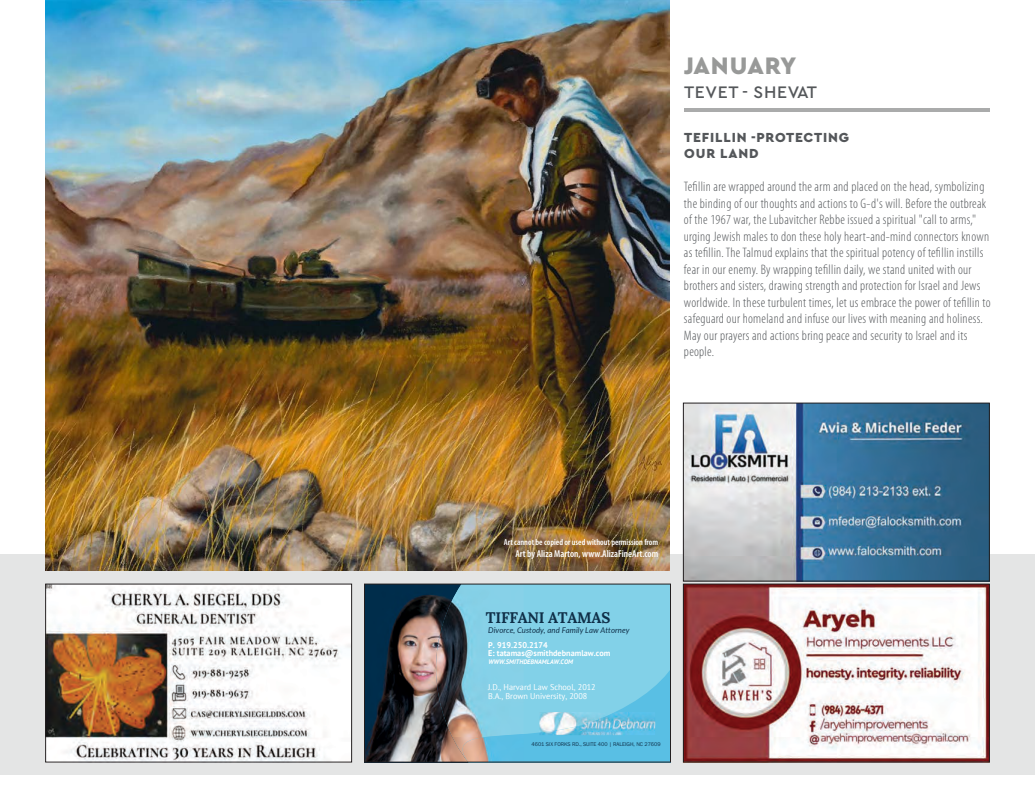
<style>
.page{position:relative;width:1035px;height:810px;background:#fff}
.page>*{position:absolute;margin:0;border:0;box-sizing:border-box;transform-origin:0 0}
.t1{font:900 25px "Cera Pro";letter-spacing:.015em;color:#989998}
.t2{font:500 17.5px "Cera Pro";letter-spacing:.04em;color:#54575a}
.t3{font:700 15.25px "Lora";letter-spacing:-.015em;color:#0f2f48}
.t4{font:300 condensed 13.75px/16.5px "Myriad Pro";letter-spacing:.02em;color:#54575a}
.t5{font:900 13.75px/16.5px "Cera Pro";letter-spacing:.06em;color:#54575a}
.t6{font:600 condensed 10px "Myriad Pro";color:#fff}
.t7{font:600 condensed 8.75px "Myriad Pro";color:#fff}
.t8{font:8.38px/9.8px "PT Sans";color:#fff}
.t9{font:700 8.38px/7.9px "PT Sans";color:#fff}
.t10{font:italic 7.88px "Lato";letter-spacing:.005em;color:#0f2f48}
.t11{font:italic 700 6.5px "PT Sans";color:#fff}
.t12{font:5.62px "Franklin Gothic FS";color:#0f2f48}
</style>
<div class="page">
<div style="left:0;top:554px;width:1035px;height:221px;background:#e4e5e5"></div>
<img style="left:45px;top:0;width:625px;height:571px">
<hr style="left:684px;top:108px;width:306px;height:4px;background:#aaabab">
<img style="left:685px;top:405px;width:303px;height:174px">
<div style="left:683px;top:403px;width:307px;height:178px;border:1px solid #231f20"></div>
<img style="left:408px;top:762px;width:262px;height:1px">
<svg style="left:524px;top:586px;width:145px;height:174px;background:#79cde7"></svg>
<img style="left:539px;top:712px;width:116px;height:23px">
<img style="left:366px;top:586px;width:70px;height:174px">
<img style="left:436px;top:586px;width:88px;height:174px">
<img style="left:449px;top:734px;width:75px;height:26px">
<div style="left:364px;top:584px;width:307px;height:178px;border:1px solid #231f20"></div>
<img style="left:47px;top:586px;width:303px;height:174px">
<div style="left:45px;top:584px;width:307px;height:178px;border:1px solid #231f20"></div>
<img style="left:685px;top:586px;width:303px;height:174px">
<div style="left:683px;top:584px;width:307px;height:178px;border:1px solid #231f20"></div>
<h1 class="t1" style="left:684px;top:49px;width:114px">JANUARY</h1>
<p class="t2" style="left:684px;top:80px;width:135px">TEVET - SHEVAT</p>
<p class="t5" style="left:684px;top:129px;width:166px">TEFILLIN -PROTECTING<br>OUR LAND</p>
<p class="t4" style="left:684px;top:179px;width:308px">Tefillin are wrapped around the arm and placed on the head, symbolizing the binding of our thoughts and actions to G-d's will. Before the outbreak of the 1967 war, the Lubavitcher Rebbe issued a spiritual "call to arms," urging Jewish males to don these holy heart-and-mind connectors known as tefillin. The Talmud explains that the spiritual potency of tefillin instills fear in our enemy. By wrapping tefillin daily, we stand united with our brothers and sisters, drawing strength and protection for Israel and Jews worldwide. In these turbulent times, let us embrace the power of tefillin to safeguard our homeland and infuse our lives with meaning and holiness.<br>May our prayers and actions bring peace and security to Israel and its people.</p>
<p class="t7" style="left:504px;top:537px;width:156px">Art cannot be copied or used without permission from</p>
<p class="t6" style="left:515px;top:548px;width:144px">Art by Aliza Marton, www.AlizaFineArt.com</p>
<p class="t3" style="left:486px;top:605px;width:126px">TIFFANI ATAMAS</p>
<p class="t10" style="left:488px;top:624px;width:143px">Divorce, Custody, and Family Law Attorney</p>
<p class="t9" style="left:488px;top:641px;width:124px">P. 919.250.2174<br>E: tatamas@smithdebnamlaw.com</p>
<p class="t8" style="left:488px;top:682px;width:109px">J.D., Harvard Law School, 2012<br>B.A., Brown University, 2008</p>
<p class="t11" style="left:488px;top:657px;width:86px">WWW.SMITHDEBNAMLAW.COM</p>
<p class="t12" style="left:532px;top:741px;width:131px">4601 SIX FORKS RD., SUITE 400 | RALEIGH, NC 27609</p>
</div>
